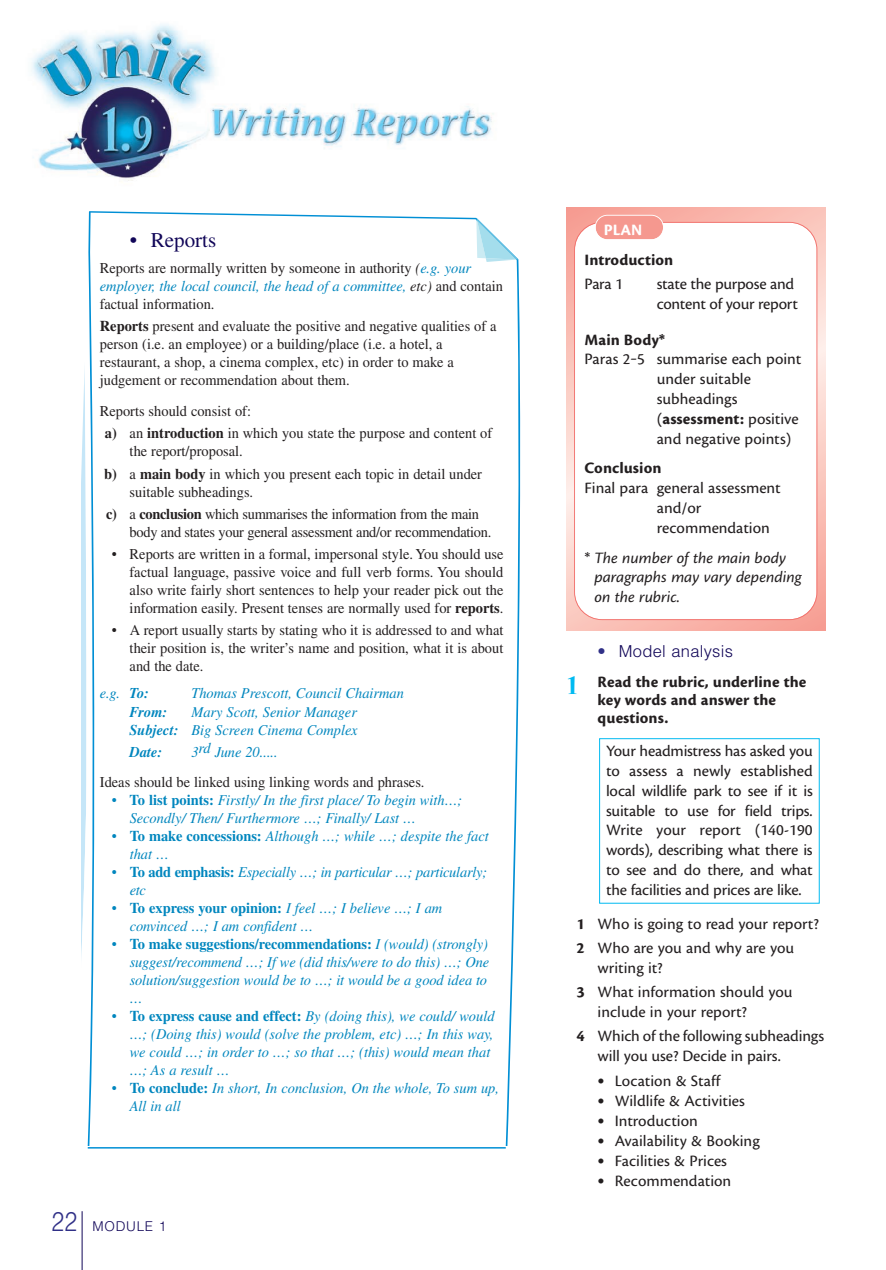
<style>
.page{position:relative;width:886px;height:1270px;background:#fff}
.page>*{position:absolute;margin:0;border:0;box-sizing:border-box;transform-origin:0 0}
.t1{font:21px "Times LT Std";color:#110658}
.t2{font:16.5px/19.8px "Cronos Pro Capt";color:#231f20}
.t3{font:16.5px/30px "Cronos Pro Bold Capt";color:#231f20}
.t4{font:16.5px/19.8px "Cronos Pro Capt It";color:#231f20}
.t5{font:16.5px/19.8px "Cronos Pro Capt";letter-spacing:-.02em;color:#231f20}
.t6{font:16.5px "Cronos Pro Bold Capt";color:#fff}
.t7{font:15px/18px "Times LT Std";color:#231f20;scale:.96 1}
.t8{font:italic 15px/18px "Times LT Std";color:#0086be;scale:.96 1}
.t9{font:15px/22.2px "Times LT Std";letter-spacing:-.02em;color:#231f20;scale:.96 1}
.t10{font:italic 700 15px "Times LT Std";color:#0086be;scale:.96 1}
.t11{font:300 13.5px "Helvetica LT Std";letter-spacing:.055em;color:#110658}
.s1{font-style:italic}
.s2{font-style:italic;color:#0086be}
.s3{font-weight:700}
.s4{font-style:normal}
.s5{font-weight:700;font-style:normal}
.s6{font-size:27px;color:#303087}
.s7{font-family:"Cronos Pro Capt"}
.s8{font-family:"Helvetica LT Std";font-weight:300;color:#303087}
.s9{font-family:"Helvetica LT Std";font-weight:300;color:#110658}
.s10{font-family:"Nueva Std";font-weight:700;font-size:30px;color:#00baf1}
.s11{font-family:"Cronos Pro Bold Capt"}
.s12{font-family:"Stone Sans Std";font-weight:500;font-size:14.25px}
</style>
<div class="page">
<div style="left:599px;top:738px;width:220px;height:166px;border:1px solid #00baf1"></div>
<svg style="left:81px;top:211px;width:440px;height:935px"></svg>
<svg style="left:476px;top:218px;width:42px;height:44px"></svg>
<svg style="left:566px;top:208px;width:259px;height:423px;background:#f9beb5"></svg>
<svg style="left:574px;top:222px;width:243px;height:398px"></svg>
<svg style="left:594px;top:215px;width:70px;height:25px;background:#f6a59d"></svg>
<hr style="left:82px;top:1211px;width:1px;height:59px;background:#110658">
<img style="left:31px;top:24px;width:463px;height:157px">
<hr style="left:88px;top:1147px;width:417px;height:1px;background:#008fd5">
<p class="t1" style="left:130px;top:233px;width:88px">• Reports</p>
<p class="t7" style="left:100px;top:260px;width:421px">Reports are normally written by someone in authority <span class="s1">(</span><span class="s2">e.g. your employer, the local council, the head of a committee,</span> <span class="s1">etc)</span> and contain factual information.</p>
<p class="t7" style="left:100px;top:318px;width:414px"><span class="s3">Reports</span> present and evaluate the positive and negative qualities of a person (i.e. an employee) or a building/place (i.e. a hotel, a restaurant, a shop, a cinema complex, etc) in order to make a judgement or recommendation about them.</p>
<p class="t7" style="left:105px;top:401px;width:405px;line-height:22.2px;text-indent:-5px">Reports should consist of:<br><span class="s3">a)</span> an <span class="s3">introduction</span> in which you state the purpose and content of</p>
<p class="t7" style="left:104px;top:442px;width:395px;line-height:22.2px;text-indent:26px">the report/proposal.<br><span class="s3">b)</span> a <span class="s3">main body</span> in which you present each topic in detail under</p>
<p class="t9" style="left:106px;top:482px;width:390px;text-indent:24px">suitable subheadings.<br><span class="s3">c)</span> a <span class="s3">conclusion</span> which summarises the information from the main</p>
<p class="t9" style="left:130px;top:522px;width:378px">body and states your general assessment and/or recommendation.</p>
<p class="t7" style="left:130px;top:547px;width:391px;text-align:justify;text-indent:-18px">• Reports are written in a formal, impersonal style. You should use factual language, passive voice and full verb forms. You should also write fairly short sentences to help your reader pick out the information easily. Present tenses are normally used for <span class="s3">reports</span>.</p>
<p class="t7" style="left:130px;top:623px;width:391px;text-align:justify;text-indent:-18px">• A report usually starts by stating who it is addressed to and what their position is, the writer’s name and position, what it is about and the date.</p>
<p class="t8" style="left:100px;top:686px;width:53px">e.g. <span class="s3">To:</span></p>
<p class="t8" style="left:191px;top:686px;width:223px">Thomas Prescott, Council Chairman</p>
<p class="t10" style="left:130px;top:702px;width:41px">From:</p>
<p class="t8" style="left:130px;top:704px;width:239px;text-align:right">Mary Scott, Senior Manager<br><span class="s3">Subject:</span> Big Screen Cinema Complex</p>
<p class="t10" style="left:130px;top:743px;width:36px">Date:</p>
<p class="t7" style="left:100px;top:739px;width:340px;line-height:29.7px;text-indent:91px"><span class="s2">3</span><sup>rd</sup> <span class="s2">June 20.....<br></span>Ideas should be linked using linking words and phrases.</p>
<p class="t8" style="left:130px;top:793px;width:348px;text-indent:-18px"><span class="s4">•</span> <span class="s5">To list points:</span> Firstly/ In the first place/ To begin with…;<br>Secondly/ Then/ Furthermore …; Finally/ Last …</p>
<p class="t8" style="left:130px;top:829px;width:375px;text-indent:-18px"><span class="s4">•</span> <span class="s5">To make concessions:</span> Although …; while …; despite the fact that …</p>
<p class="t8" style="left:130px;top:865px;width:374px;text-indent:-18px"><span class="s4">•</span> <span class="s5">To add emphasis:</span> Especially …; in particular …; particularly; etc</p>
<p class="t8" style="left:130px;top:901px;width:327px;text-indent:-18px"><span class="s4">•</span> <span class="s5">To express your opinion:</span> I feel …; I believe …; I am convinced …; I am confident …</p>
<p class="t8" style="left:130px;top:937px;width:376px;text-indent:-18px"><span class="s4">•</span> <span class="s5">To make suggestions/recommendations:</span> I (would) (strongly) suggest/recommend …; If we (did this/were to do this) …; One solution/suggestion would be to …; it would be a good idea to …</p>
<p class="t8" style="left:130px;top:1009px;width:381px;text-indent:-18px"><span class="s4">•</span> <span class="s5">To express cause and effect:</span> By (doing this), we could/ would …; (Doing this) would (solve the problem, etc) …; In this way, we could …; in order to …; so that …; (this) would mean that …; As a result …</p>
<p class="t8" style="left:130px;top:1081px;width:386px;text-indent:-18px"><span class="s4">•</span> <span class="s5">To conclude:</span> In short, In conclusion, On the whole, To sum up,<br>All in all</p>
<p class="t11" style="left:52px;top:1221px;width:116px"><span class="s6">22</span> MODULE 1</p>
<p class="t6" style="left:604px;top:223px;width:40px">PLAN</p>
<p class="t3" style="left:584px;top:249px;width:90px;line-height:24px">Introduction<br><span class="s7">Para 1</span></p>
<p class="t5" style="left:656px;top:275px;width:143px">state the purpose and content of your report</p>
<p class="t3" style="left:584px;top:326px;width:82px">Main Body*</p>
<p class="t2" style="left:584px;top:351px;width:219px">Paras 2‒5 summarise each point</p>
<p class="t2" style="left:656px;top:370px;width:96px">under suitable</p>
<p class="t2" style="left:656px;top:390px;width:82px">subheadings</p>
<p class="t3" style="left:656px;top:405px;width:144px"><span class="s7">(</span>assessment: <span class="s7">positive</span></p>
<p class="t2" style="left:656px;top:430px;width:136px">and negative points)</p>
<p class="t3" style="left:584px;top:454px;width:79px">Conclusion</p>
<p class="t2" style="left:584px;top:479px;width:198px">Final para general assessment</p>
<p class="t2" style="left:656px;top:499px;width:46px">and/or</p>
<p class="t2" style="left:656px;top:519px;width:115px">recommendation</p>
<p class="t4" style="left:594px;top:549px;width:209px;text-indent:-10px"><span class="s7">*</span> The number of the main body paragraphs may vary depending on the rubric.</p>
<p class="t3" style="left:568px;top:638px;width:240px;text-indent:30px"><span class="s8">•</span> <span class="s9">Model analysis<br></span><span class="s10">1</span> Read the rubric, underline the</p>
<p class="t3" style="left:597px;top:692px;width:180px;line-height:18px">key words and answer the questions.</p>
<p class="t2" style="left:606px;top:742px;width:208px;text-align:justify">Your headmistress has asked you to assess a newly established local wildlife park to see if it is suitable to use for field trips.<br>Write your report (140-190 words), describing what there is to see and do there, and what the facilities and prices are like.</p>
<p class="t2" style="left:576px;top:913px;width:244px;line-height:24px"><span class="s11">1</span> Who is going to read your report?<br><span class="s11">2</span> Who are you and why are you</p>
<p class="t2" style="left:576px;top:957px;width:217px;line-height:24px;text-indent:21px">writing it?<br><span class="s11">3</span> What information should you</p>
<p class="t2" style="left:576px;top:1001px;width:249px;line-height:24px;text-indent:21px">include in your report?<br><span class="s11">4</span> Which of the following subheadings</p>
<p class="t2" style="left:597px;top:1047px;width:185px">will you use? Decide in pairs.</p>
<p class="t2" style="left:597px;top:1072px;width:124px"><span class="s12">•</span> Location &amp; Staff</p>
<p class="t2" style="left:597px;top:1092px;width:149px"><span class="s12">•</span> Wildlife &amp; Activities</p>
<p class="t2" style="left:597px;top:1112px;width:102px"><span class="s12">•</span> Introduction</p>
<p class="t2" style="left:597px;top:1132px;width:164px"><span class="s12">•</span> Availability &amp; Booking</p>
<p class="t2" style="left:597px;top:1152px;width:131px"><span class="s12">•</span> Facilities &amp; Prices</p>
<p class="t2" style="left:597px;top:1172px;width:135px"><span class="s12">•</span> Recommendation</p>
</div>
